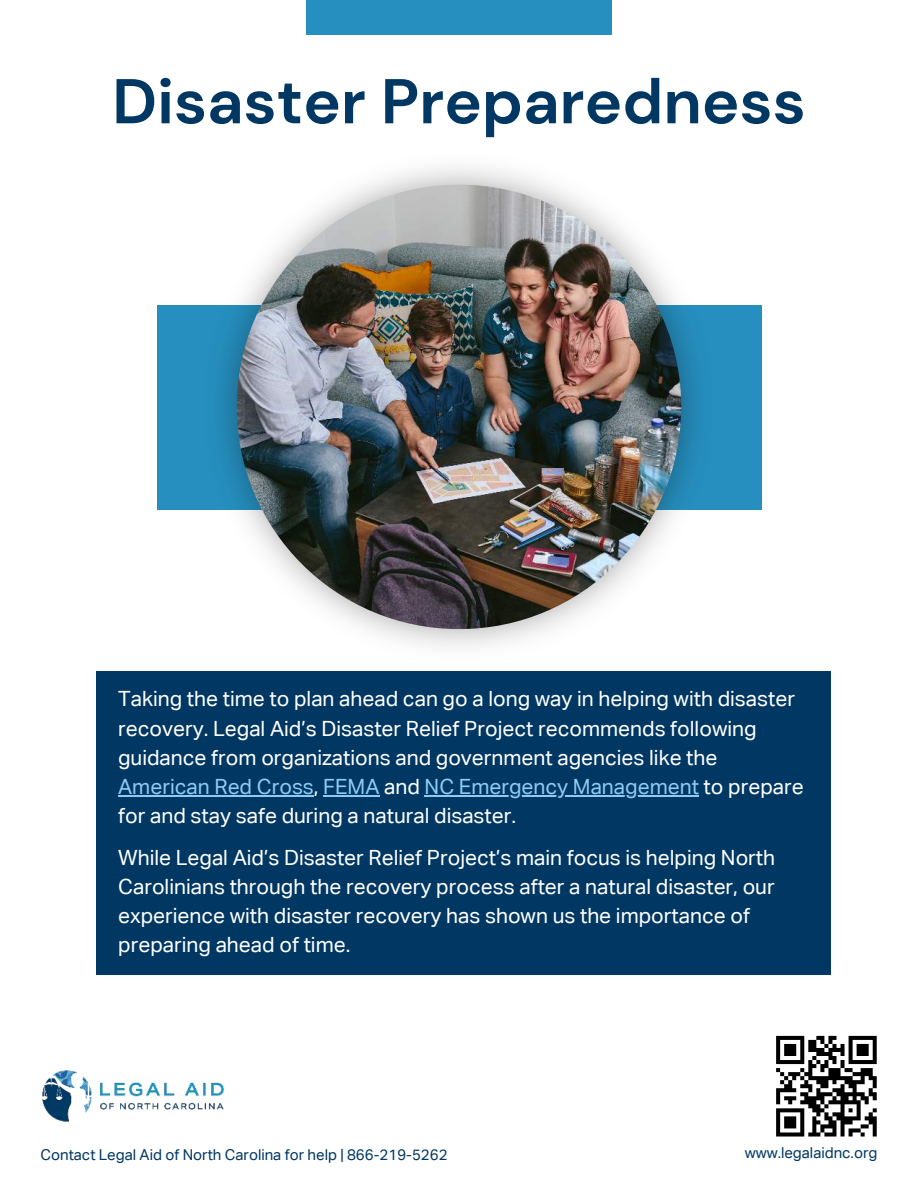
<style>
.page{position:relative;width:918px;height:1188px;background:#fff}
.page>*{position:absolute;margin:0;border:0;box-sizing:border-box;transform-origin:0 0}
.t1{font:700 63.15px "DM Sans";color:#003863}
.t2{font:21px/29.2px "Aktiv Grotesk Corp";color:#fff}
.t3{font:15px "Aktiv Grotesk Corp";color:#003863}
.s1{color:#8cccf2}
</style>
<div class="page">
<div style="left:157px;top:305px;width:604px;height:204px;background:#268fbf"></div>
<div style="left:306px;top:0;width:305px;height:35px;background:#268fbf"></div>
<img style="left:207px;top:167px;width:505px;height:480px">
<img style="left:237px;top:185px;width:444px;height:444px;border-radius:50%">
<div style="left:96px;top:671px;width:735px;height:303px;background:#003863"></div>
<hr style="left:118px;top:796px;width:196px;height:1px;background:#8cccf2">
<hr style="left:323px;top:796px;width:57px;height:1px;background:#8cccf2">
<hr style="left:425px;top:796px;width:274px;height:1px;background:#8cccf2">
<img style="left:42px;top:1070px;width:182px;height:52px">
<svg style="left:776px;top:1036px;width:101px;height:101px"></svg>
<h1 class="t1" style="left:112px;top:62px;width:695px">Disaster Preparedness</h1>
<p class="t2" style="left:118px;top:684px;width:687px">Taking the time to plan ahead can go a long way in helping with disaster recovery. Legal Aid’s Disaster Relief Project recommends following guidance from organizations and government agencies like the <span class="s1">American Red Cross</span>, <span class="s1">FEMA</span> and <span class="s1">NC Emergency Management</span> to prepare for and stay safe during a natural disaster.</p>
<p class="t2" style="left:118px;top:842px;width:659px">While Legal Aid’s Disaster Relief Project’s main focus is helping North Carolinians through the recovery process after a natural disaster, our experience with disaster recovery has shown us the importance of preparing ahead of time.</p>
<p class="t3" style="left:40px;top:1146px;width:409px">Contact Legal Aid of North Carolina for help | 866-219-5262</p>
<p class="t3" style="left:745px;top:1144px;width:134px">www.legalaidnc.org</p>
</div>
